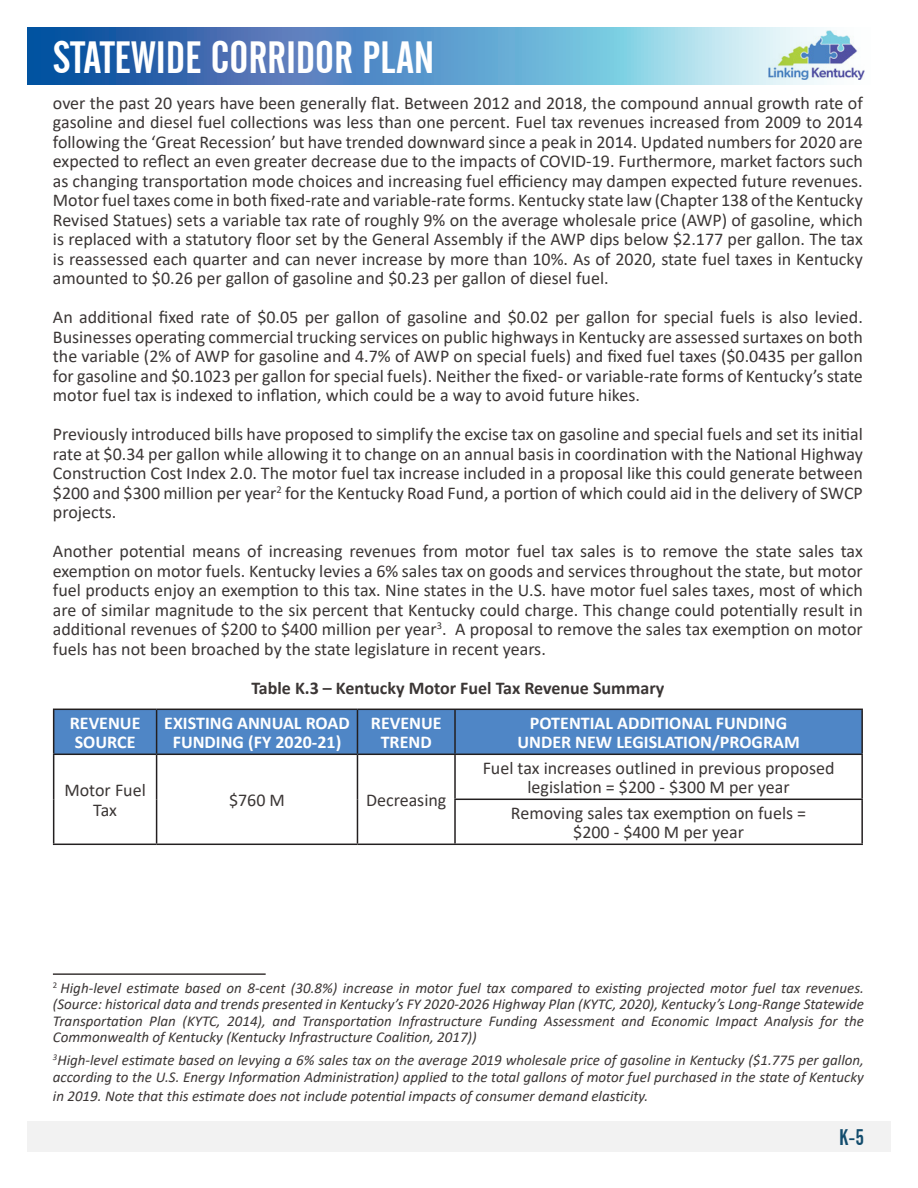
<style>
.page{position:relative;width:918px;height:1188px;background:#fff}
.page>*{position:absolute;margin:0;border:0;box-sizing:border-box;transform-origin:0 0}
.t1{font:45px "Alternate Gothic No 2 BT";color:#fff}
.t2{font:22.5px "Alternate Gothic No 2 BT";color:#124c6d}
.t3{font:18px/19.5px "Calibri";color:#3b3635;text-align:justify}
.t4{font:700 18px/19.5px "Calibri";color:#fff;text-align:center}
.t5{font:700 18px "Calibri";color:#3b3635}
.t6{font:italic 15px/16.5px "Calibri";color:#3b3635;text-align:justify}
</style>
<div class="page">
<div style="left:27px;top:1122px;width:864px;height:30px;background:#f2f2f2"></div>
<svg style="left:27px;top:27px;width:838px;height:57px;background:#6199c9"></svg>
<img style="left:768px;top:31px;width:96px;height:49px">
<div style="left:54px;top:710px;width:807px;height:44px;background:#4f86c6"></div>
<hr style="left:53px;top:709px;width:104px;height:1px;background:#231f20">
<hr style="left:53px;top:710px;width:1px;height:44px;background:#231f20">
<hr style="left:157px;top:709px;width:200px;height:1px;background:#231f20">
<hr style="left:156px;top:710px;width:1px;height:44px;background:#231f20">
<hr style="left:357px;top:709px;width:98px;height:1px;background:#231f20">
<hr style="left:357px;top:710px;width:1px;height:44px;background:#231f20">
<hr style="left:455px;top:709px;width:408px;height:1px;background:#231f20">
<hr style="left:454px;top:710px;width:2px;height:44px;background:#231f20">
<hr style="left:861px;top:710px;width:2px;height:44px;background:#231f20">
<hr style="left:53px;top:754px;width:104px;height:1px;background:#231f20">
<hr style="left:53px;top:755px;width:1px;height:44px;background:#231f20">
<hr style="left:157px;top:754px;width:200px;height:1px;background:#231f20">
<hr style="left:156px;top:755px;width:1px;height:44px;background:#231f20">
<hr style="left:357px;top:754px;width:98px;height:1px;background:#231f20">
<hr style="left:357px;top:755px;width:1px;height:44px;background:#231f20">
<hr style="left:455px;top:754px;width:408px;height:1px;background:#231f20">
<hr style="left:454px;top:755px;width:2px;height:44px;background:#231f20">
<hr style="left:861px;top:755px;width:2px;height:44px;background:#231f20">
<hr style="left:53px;top:799px;width:1px;height:45px;background:#231f20">
<hr style="left:156px;top:799px;width:1px;height:45px;background:#231f20">
<hr style="left:357px;top:799px;width:1px;height:45px;background:#231f20">
<hr style="left:454px;top:799px;width:409px;height:1px;background:#231f20">
<hr style="left:454px;top:800px;width:2px;height:44px;background:#231f20">
<hr style="left:861px;top:800px;width:2px;height:44px;background:#231f20">
<hr style="left:53px;top:844px;width:104px;height:1px;background:#231f20">
<hr style="left:157px;top:844px;width:200px;height:1px;background:#231f20">
<hr style="left:357px;top:844px;width:98px;height:1px;background:#231f20">
<hr style="left:455px;top:844px;width:408px;height:1px;background:#231f20">
<hr style="left:53px;top:973px;width:213px;height:2px;background:#3b3635">
<h1 class="t1" style="left:53px;top:32px;width:383px">STATEWIDE CORRIDOR PLAN</h1>
<p class="t3" style="left:53px;top:92px;width:812px">over the past 20 years have been generally flat. Between 2012 and 2018, the compound annual growth rate of gasoline and diesel fuel collections was less than one percent. Fuel tax revenues increased from 2009 to 2014 following the ‘Great Recession’ but have trended downward since a peak in 2014. Updated numbers for 2020 are expected to reflect an even greater decrease due to the impacts of COVID-19. Furthermore, market factors such as changing transportation mode choices and increasing fuel efficiency may dampen expected future revenues.</p>
<p class="t3" style="left:53px;top:190px;width:812px">Motor fuel taxes come in both fixed-rate and variable-rate forms. Kentucky state law (Chapter 138 of the Kentucky Revised Statues) sets a variable tax rate of roughly 9% on the average wholesale price (AWP) of gasoline, which is replaced with a statutory floor set by the General Assembly if the AWP dips below $2.177 per gallon. The tax is reassessed each quarter and can never increase by more than 10%. As of 2020, state fuel taxes in Kentucky amounted to $0.26 per gallon of gasoline and $0.23 per gallon of diesel fuel.</p>
<p class="t3" style="left:53px;top:307px;width:812px">An additional fixed rate of $0.05 per gallon of gasoline and $0.02 per gallon for special fuels is also levied.<br>Businesses operating commercial trucking services on public highways in Kentucky are assessed surtaxes on both the variable (2% of AWP for gasoline and 4.7% of AWP on special fuels) and fixed fuel taxes ($0.0435 per gallon for gasoline and $0.1023 per gallon for special fuels). Neither the fixed- or variable-rate forms of Kentucky’s state motor fuel tax is indexed to inflation, which could be a way to avoid future hikes.</p>
<p class="t3" style="left:53px;top:424px;width:812px">Previously introduced bills have proposed to simplify the excise tax on gasoline and special fuels and set its initial rate at $0.34 per gallon while allowing it to change on an annual basis in coordination with the National Highway Construction Cost Index 2.0. The motor fuel tax increase included in a proposal like this could generate between $200 and $300 million per year<sup>2</sup> for the Kentucky Road Fund, a portion of which could aid in the delivery of SWCP projects.</p>
<p class="t3" style="left:53px;top:541px;width:812px">Another potential means of increasing revenues from motor fuel tax sales is to remove the state sales tax exemption on motor fuels. Kentucky levies a 6% sales tax on goods and services throughout the state, but motor fuel products enjoy an exemption to this tax. Nine states in the U.S. have motor fuel sales taxes, most of which are of similar magnitude to the six percent that Kentucky could charge. This change could potentially result in additional revenues of $200 to $400 million per year<sup>3</sup>. A proposal to remove the sales tax exemption on motor fuels has not been broached by the state legislature in recent years.</p>
<p class="t5" style="left:251px;top:675px;width:415px">Table K.3 – Kentucky Motor Fuel Tax Revenue Summary</p>
<p class="t4" style="left:70px;top:713px;width:72px;text-align:left">REVENUE<br>SOURCE</p>
<p class="t4" style="left:164px;top:713px;width:187px">EXISTING ANNUAL ROAD<br>FUNDING (FY 2020-21)</p>
<p class="t4" style="left:371px;top:713px;width:72px">REVENUE<br>TREND</p>
<p class="t4" style="left:530px;top:713px;width:259px">POTENTIAL ADDITIONAL FUNDING</p>
<p class="t4" style="left:517px;top:732px;width:284px">UNDER NEW LEGISLATION/PROGRAM</p>
<p class="t3" style="left:64px;top:780px;width:83px;text-align:center">Motor Fuel<br>Tax</p>
<p class="t3" style="left:229px;top:790px;width:57px">$760 M</p>
<p class="t3" style="left:366px;top:790px;width:82px">Decreasing</p>
<p class="t3" style="left:483px;top:758px;width:353px;text-align:center">Fuel tax increases outlined in previous proposed legislation = $200 - $300 M per year</p>
<p class="t3" style="left:511px;top:803px;width:297px">Removing sales tax exemption on fuels =</p>
<p class="t3" style="left:573px;top:822px;width:172px">$200 - $400 M per year</p>
<p class="t6" style="left:53px;top:979px;width:813px"><sup>2</sup> High-level estimate based on 8-cent (30.8%) increase in motor fuel tax compared to existing projected motor fuel tax revenues. (Source: historical data and trends presented in Kentucky’s FY 2020-2026 Highway Plan (KYTC, 2020), Kentucky’s Long-Range Statewide Transportation Plan (KYTC, 2014), and Transportation Infrastructure Funding Assessment and Economic Impact Analysis for the Commonwealth of Kentucky (Kentucky Infrastructure Coalition, 2017))</p>
<p class="t6" style="left:53px;top:1052px;width:813px"><sup>3</sup>High-level estimate based on levying a 6% sales tax on the average 2019 wholesale price of gasoline in Kentucky ($1.775 per gallon, according to the U.S. Energy Information Administration) applied to the total gallons of motor fuel purchased in the state of Kentucky</p>
<p class="t6" style="left:53px;top:1088px;width:597px">in 2019. Note that this estimate does not include potential impacts of consumer demand elasticity.</p>
<p class="t2" style="left:839px;top:1125px;width:26px">K-5</p>
</div>
